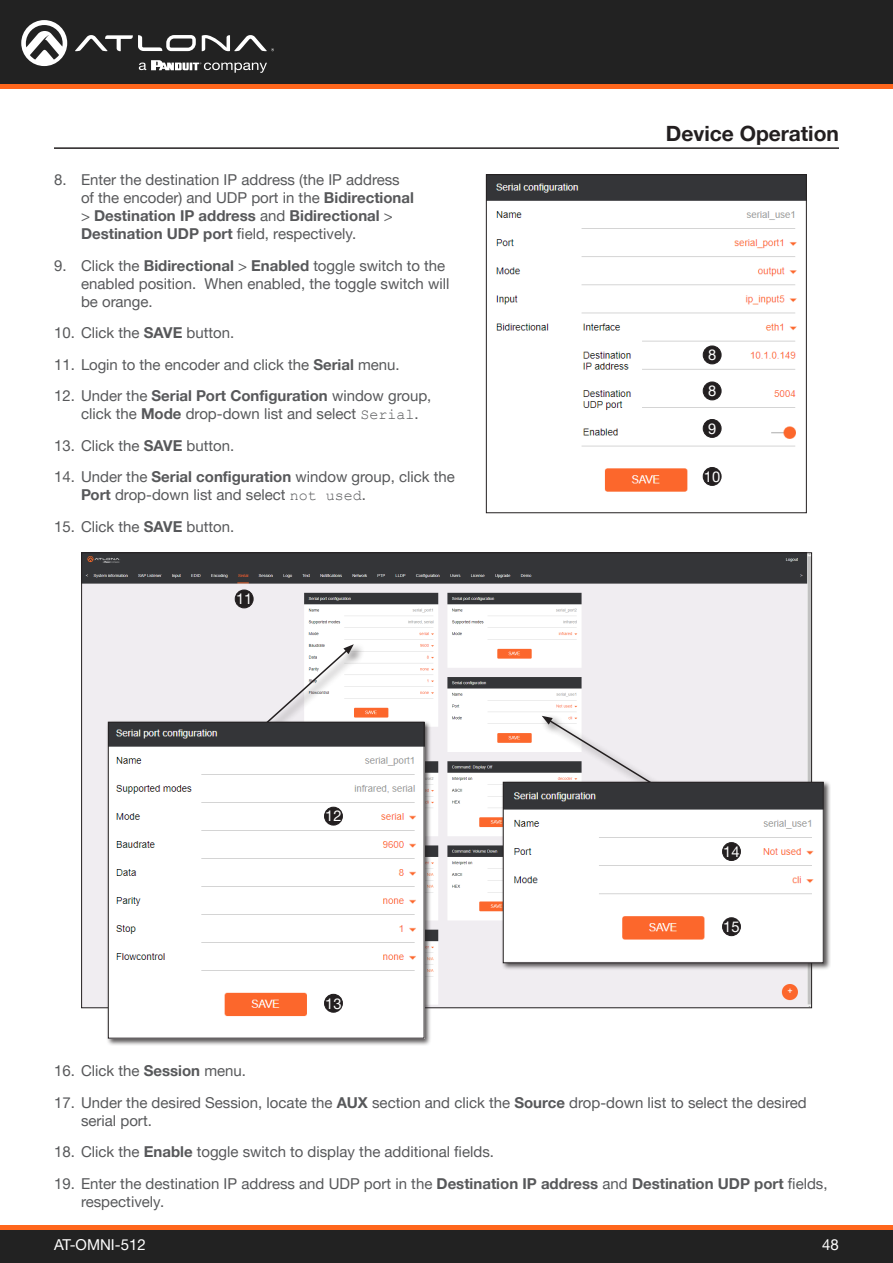
<style>
.page{position:relative;width:893px;height:1263px;background:#fff}
.page>*{position:absolute;margin:0;border:0;box-sizing:border-box;transform-origin:0 0}
.Non_TOC_Section_Header_Right_Align{font:700 21px "Helvetica Neue LTW1 G";color:#231f20}
.t1{font:15px/18px "Helvetica Neue LTW1 G";color:#57585a}
.t2{font:15px "Helvetica Neue LTW1 G";color:#fff}
.General_Text{font:14.7px "Helvetica Neue LTW1 G";color:#fff}
.s1{font-weight:700}
.s2{font-family:"Courier New"}
</style>
<div class="page">
<div style="left:0;top:1227px;width:893px;height:36px;background:#222"></div>
<hr style="left:0;top:1225px;width:893px;height:4px;background:#ff661c">
<div style="left:0;top:0;width:893px;height:84px;background:#222"></div>
<hr style="left:0;top:84px;width:893px;height:4px;background:#ff661c">
<svg style="left:75px;top:35px;width:121px;height:16px"></svg>
<svg style="left:202px;top:35px;width:72px;height:16px"></svg>
<svg style="left:21px;top:20px;width:46px;height:46px"></svg>
<svg style="left:139px;top:60px;width:128px;height:13px"></svg>
<hr style="left:54px;top:147px;width:785px;height:2px;background:#231f20">
<img style="left:488px;top:176px;width:317px;height:316px">
<div style="left:486px;top:174px;width:321px;height:339px;border:1px solid #231f20"></div>
<div style="left:703px;top:346px;width:18px;height:18px;background:#231f20;border-radius:50%"></div>
<div style="left:703px;top:345px;width:19px;height:19px;border:1px solid #231f20;border-radius:50%"></div>
<div style="left:703px;top:382px;width:18px;height:18px;background:#231f20;border-radius:50%"></div>
<div style="left:703px;top:381px;width:19px;height:19px;border:1px solid #231f20;border-radius:50%"></div>
<div style="left:703px;top:419px;width:18px;height:18px;background:#231f20;border-radius:50%"></div>
<div style="left:703px;top:419px;width:19px;height:19px;border:1px solid #231f20;border-radius:50%"></div>
<div style="left:703px;top:467px;width:18px;height:18px;background:#231f20;border-radius:50%"></div>
<div style="left:703px;top:467px;width:19px;height:19px;border:1px solid #231f20;border-radius:50%"></div>
<img style="left:83px;top:554px;width:727px;height:452px">
<div style="left:256px;top:642px;width:109px;height:101px;background:#231f20;opacity:.75"></div>
<svg style="left:256px;top:644px;width:98px;height:76px"></svg>
<div style="left:540px;top:714px;width:138px;height:90px;background:#231f20;opacity:.75"></div>
<svg style="left:542px;top:716px;width:126px;height:64px"></svg>
<div style="left:106px;top:720px;width:325px;height:326px;background:#231f20;opacity:.75"></div>
<img style="left:110px;top:724px;width:312px;height:312px">
<div style="left:108px;top:722px;width:316px;height:316px;border:1px solid #231f20"></div>
<div style="left:501px;top:780px;width:330px;height:190px;background:#231f20;opacity:.75"></div>
<img style="left:505px;top:784px;width:317px;height:177px">
<div style="left:503px;top:782px;width:321px;height:181px;border:1px solid #231f20"></div>
<div style="left:235px;top:590px;width:18px;height:18px;background:#231f20;border-radius:50%"></div>
<div style="left:235px;top:589px;width:19px;height:19px;border:1px solid #231f20;border-radius:50%"></div>
<div style="left:325px;top:807px;width:17px;height:18px;background:#231f20;border-radius:50%"></div>
<div style="left:324px;top:807px;width:19px;height:18px;border:1px solid #231f20;border-radius:50%"></div>
<div style="left:325px;top:994px;width:17px;height:18px;background:#231f20;border-radius:50%"></div>
<div style="left:324px;top:994px;width:19px;height:19px;border:1px solid #231f20;border-radius:50%"></div>
<div style="left:723px;top:843px;width:17px;height:17px;background:#231f20;border-radius:50%"></div>
<div style="left:722px;top:842px;width:19px;height:19px;border:1px solid #231f20;border-radius:50%"></div>
<div style="left:723px;top:918px;width:17px;height:18px;background:#231f20;border-radius:50%"></div>
<div style="left:722px;top:917px;width:19px;height:19px;border:1px solid #231f20;border-radius:50%"></div>
<p class="t1" style="left:81px;top:171px;width:334px;text-indent:-27px">8. Enter the destination IP address (the IP address of the encoder) and UDP port in the <span class="s1">Bidirectional </span>&gt; <span class="s1">Destination IP address</span> and <span class="s1">Bidirectional</span> &gt; <span class="s1">Destination UDP port</span> field, respectively.</p>
<p class="t1" style="left:81px;top:256px;width:370px;text-indent:-27px">9. Click the <span class="s1">Bidirectional</span> &gt; <span class="s1">Enabled</span> toggle switch to the enabled position. When enabled, the toggle switch will be orange.</p>
<p class="t1" style="left:54px;top:324px;width:182px">10. Click the <span class="s1">SAVE</span> button.</p>
<p class="t1" style="left:54px;top:355px;width:347px">11. Login to the encoder and click the <span class="s1">Serial</span> menu.</p>
<p class="t1" style="left:81px;top:387px;width:352px;text-indent:-27px">12. Under the <span class="s1">Serial Port Configuration</span> window group, click the <span class="s1">Mode</span> drop-down list and select <span class="s2">Serial</span>.</p>
<p class="t1" style="left:54px;top:436px;width:182px">13. Click the <span class="s1">SAVE</span> button.</p>
<p class="t1" style="left:81px;top:468px;width:375px;text-indent:-27px">14. Under the <span class="s1">Serial configuration</span> window group, click the<br><span class="s1">Port</span> drop-down list and select <span class="s2">not used</span>.</p>
<p class="t1" style="left:54px;top:517px;width:182px">15. Click the <span class="s1">SAVE</span> button.</p>
<p class="General_Text" style="left:236px;top:590px;width:18px">11</p>
<p class="General_Text" style="left:325px;top:807px;width:18px">12</p>
<p class="General_Text" style="left:325px;top:994px;width:18px">13</p>
<p class="Non_TOC_Section_Header_Right_Align" style="left:666px;top:120px;width:175px">Device Operation</p>
<p class="General_Text" style="left:708px;top:346px;width:10px">8</p>
<p class="General_Text" style="left:708px;top:382px;width:10px">8</p>
<p class="General_Text" style="left:708px;top:419px;width:10px">9</p>
<p class="General_Text" style="left:704px;top:467px;width:18px">10</p>
<p class="General_Text" style="left:723px;top:842px;width:18px">14</p>
<p class="General_Text" style="left:723px;top:918px;width:18px">15</p>
<p class="t1" style="left:54px;top:1062px;width:194px">16. Click the <span class="s1">Session</span> menu.</p>
<p class="t1" style="left:81px;top:1093px;width:727px;text-indent:-27px">17. Under the desired Session, locate the <span class="s1">AUX</span> section and click the <span class="s1">Source</span> drop-down list to select the desired serial port.</p>
<p class="t1" style="left:54px;top:1143px;width:441px">18. Click the <span class="s1">Enable</span> toggle switch to display the additional fields.</p>
<p class="t1" style="left:81px;top:1174px;width:748px;text-indent:-27px">19. Enter the destination IP address and UDP port in the <span class="s1">Destination IP address</span> and <span class="s1">Destination UDP port</span> fields, respectively.</p>
<p class="t2" style="left:54px;top:1235px;width:93px">AT-OMNI-512</p>
<p class="t2" style="left:822px;top:1235px;width:18px">48</p>
</div>
